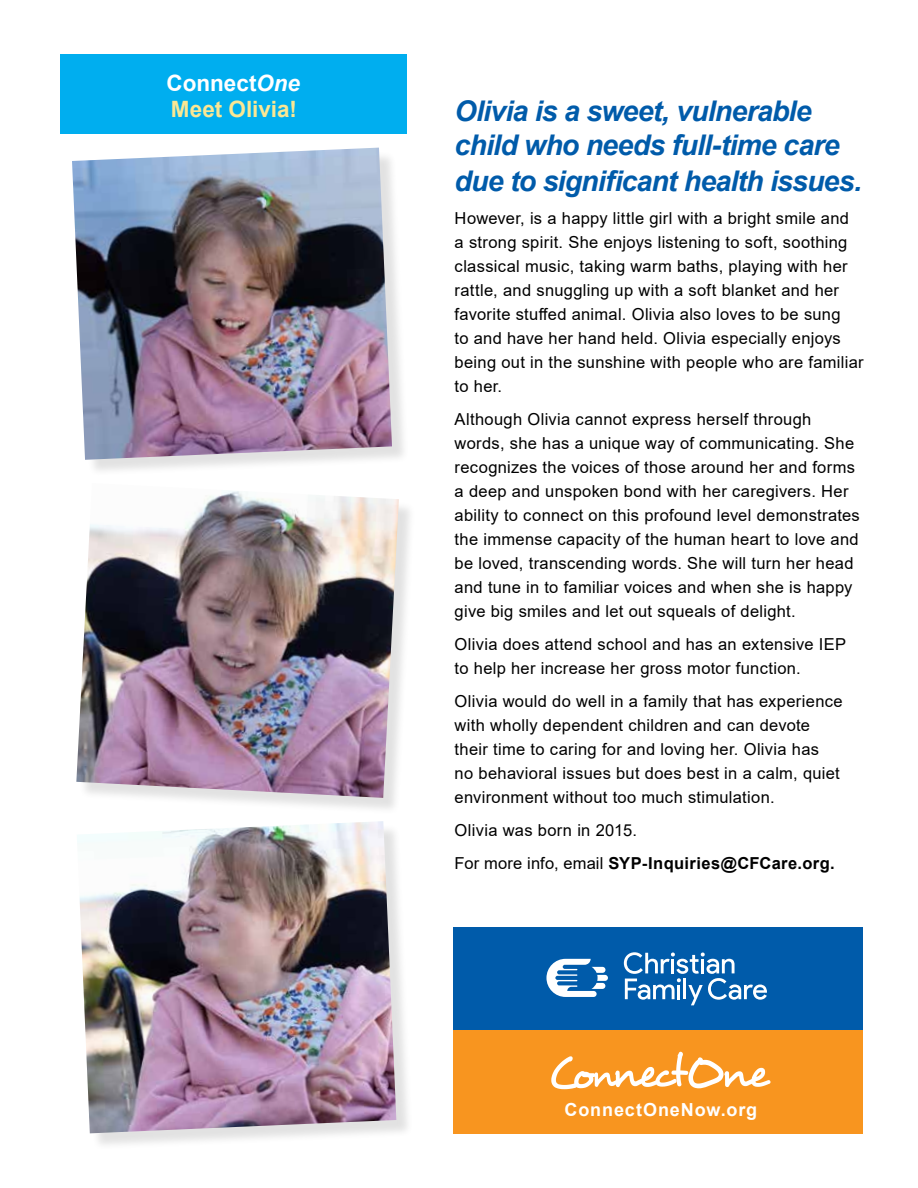
<style>
.page{position:relative;width:918px;height:1188px;background:#fff}
.page>*{position:absolute;margin:0;border:0;box-sizing:border-box;transform-origin:0 0}
.t1{font:italic 700 28.5px/35.2px "Arial";letter-spacing:-.03em;color:#005baa}
.t2{font:700 22.5px/26.5px "Arial";color:#fbe794}
.t3{font:700 18px "Arial";letter-spacing:.05em;color:#fff}
.t4{font:16.5px/24px "Arial";letter-spacing:.02em;color:#000}
.s1{color:#fff}
.s2{font-style:italic;color:#fff}
.s3{font-weight:700}
</style>
<div class="page">
<div style="left:60px;top:55px;width:347px;height:79px;background:#00aeef"></div>
<div style="left:75px;top:150px;width:335px;height:327px;background:#000;opacity:.12"></div>
<img style="left:72px;top:148px;width:320px;height:312px">
<div style="left:79px;top:486px;width:337px;height:329px;background:#000;opacity:.12"></div>
<img style="left:76px;top:486px;width:323px;height:312px">
<div style="left:79px;top:824px;width:335px;height:327px;background:#000;opacity:.12"></div>
<img style="left:77px;top:821px;width:319px;height:312px">
<div style="left:454px;top:927px;width:409px;height:104px;background:#005baa"></div>
<div style="left:454px;top:1030px;width:409px;height:104px;background:#f8951f"></div>
<svg style="left:551px;top:1052px;width:220px;height:38px"></svg>
<svg style="left:624px;top:952px;width:143px;height:53px"></svg>
<svg style="left:546px;top:959px;width:62px;height:38px"></svg>
<h2 class="t2" style="left:167px;top:70px;width:135px"><span class="s1">Connect</span><span class="s2">One<br></span>Meet Olivia!</h2>
<h1 class="t1" style="left:455px;top:94px;width:409px">Olivia is a sweet, vulnerable child who needs full-time care due to significant health issues.</h1>
<p class="t4" style="left:455px;top:206px;width:411px">However, is a happy little girl with a bright smile and<br>a strong spirit. She enjoys listening to soft, soothing classical music, taking warm baths, playing with her rattle, and snuggling up with a soft blanket and her favorite stuffed animal. Olivia also loves to be sung<br>to and have her hand held. Olivia especially enjoys being out in the sunshine with people who are familiar to her.</p>
<p class="t4" style="left:455px;top:407px;width:407px">Although Olivia cannot express herself through words, she has a unique way of communicating. She recognizes the voices of those around her and forms a deep and unspoken bond with her caregivers. Her ability to connect on this profound level demonstrates the immense capacity of the human heart to love and be loved, transcending words. She will turn her head and tune in to familiar voices and when she is happy give big smiles and let out squeals of delight.</p>
<p class="t4" style="left:455px;top:632px;width:393px">Olivia does attend school and has an extensive IEP to help her increase her gross motor function.</p>
<p class="t4" style="left:455px;top:689px;width:390px">Olivia would do well in a family that has experience with wholly dependent children and can devote their time to caring for and loving her. Olivia has<br>no behavioral issues but does best in a calm, quiet environment without too much stimulation.</p>
<p class="t4" style="left:455px;top:814px;width:382px;line-height:33px">Olivia was born in 2015.<br>For more info, email <span class="s3">SYP-Inquiries@CFCare.org.</span></p>
<p class="t3" style="left:565px;top:1097px;width:194px">ConnectOneNow.org</p>
</div>
